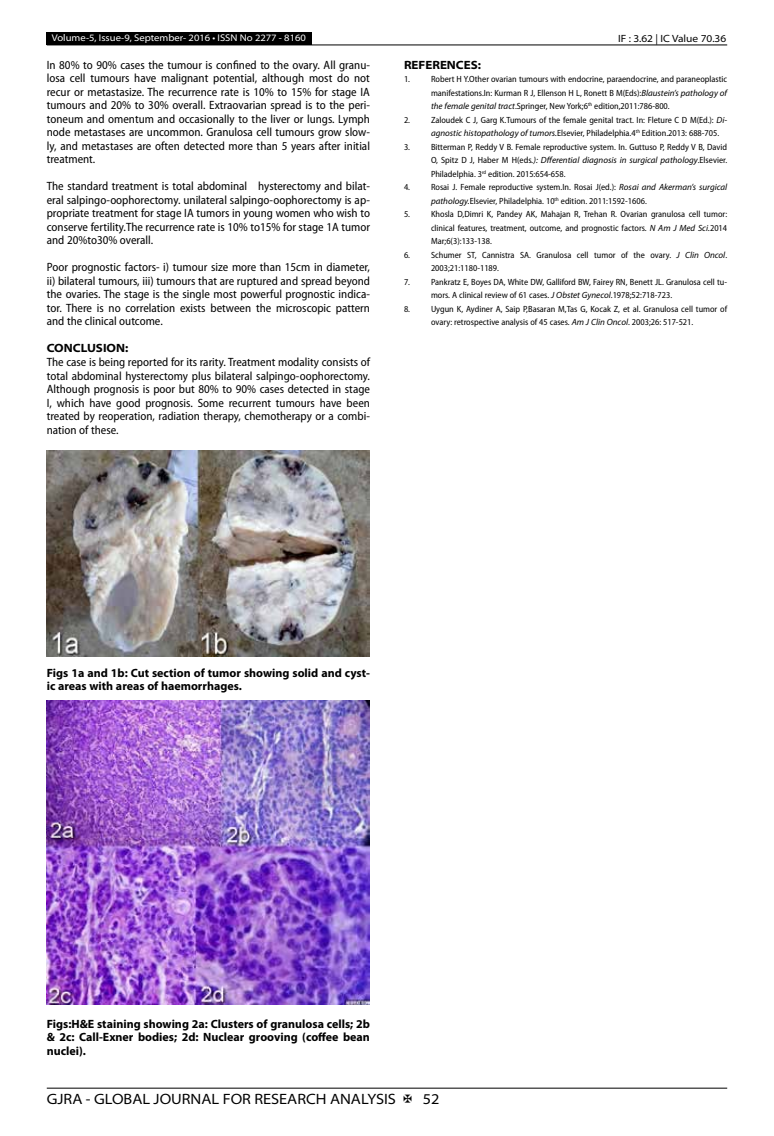
<style>
.page{position:relative;width:774px;height:1136px;background:#fff}
.page>*{position:absolute;margin:0;border:0;box-sizing:border-box;transform-origin:0 0}
.t1{font:semi-expanded 15px "Myriad Pro";color:#000}
.t2{font:semi-condensed 12px/13.5px "Myriad Pro";color:#000;text-align:justify}
.t3{font:700 12px/13.5px "Myriad Pro";color:#000}
.t4{font:700 semi-expanded 12px "Myriad Pro";color:#000}
.t5{font:semi-expanded 10.5px "Myriad Pro";color:#000}
.t6{font:semi-expanded 9.75px "Myriad Pro";color:#fff}
.t7{font:semi-condensed 9px/13.5px "Myriad Pro";color:#000}
.s1{font-style:italic;font-stretch:normal}
</style>
<div class="page">
<hr style="left:47px;top:1087px;width:680px;height:1px;background:#000">
<div style="left:47px;top:32px;width:265px;height:13px;background:#000"></div>
<hr style="left:47px;top:45px;width:680px;height:1px;background:#000">
<img style="left:47px;top:450px;width:322px;height:206px">
<img style="left:47px;top:700px;width:323px;height:303px">
<p class="t6" style="left:52px;top:32px;width:256px">Volume-5, Issue-9, September- 2016 • ISSN No 2277 - 8160</p>
<p class="t5" style="left:618px;top:32px;width:110px">IF : 3.62 | IC Value 70.36</p>
<p class="t2" style="left:47px;top:58px;width:325px">In 80% to 90% cases the tumour is confined to the ovary. All granu&shy;losa cell tumours have malignant potential, although most do not recur or metastasize. The recurrence rate is 10% to 15% for stage IA tumours and 20% to 30% overall. Extraovarian spread is to the peri&shy;toneum and omentum and occasionally to the liver or lungs. Lymph node metastases are uncommon. Granulosa cell tumours grow slow&shy;ly, and metastases are often detected more than 5 years after initial treatment.</p>
<p class="t2" style="left:47px;top:180px;width:325px">The standard treatment is total abdominal hysterectomy and bilat&shy;eral salpingo-oophorectomy. unilateral salpingo-oophorectomy is ap&shy;propriate treatment for stage IA tumors in young women who wish to conserve fertility.The recurrence rate is 10% to15% for stage 1A tumor and 20%to30% overall.</p>
<p class="t2" style="left:47px;top:261px;width:325px">Poor prognostic factors- i) tumour size more than 15cm in diameter, ii) bilateral tumours, iii) tumours that are ruptured and spread beyond the ovaries. The stage is the single most powerful prognostic indica&shy;tor. There is no correlation exists between the microscopic pattern and the clinical outcome.</p>
<p class="t4" style="left:47px;top:341px;width:83px">CONCLUSION:</p>
<p class="t2" style="left:47px;top:355px;width:325px">The case is being reported for its rarity. Treatment modality consists of total abdominal hysterectomy plus bilateral salpingo-oophorectomy.<br>Although prognosis is poor but 80% to 90% cases detected in stage I, which have good prognosis. Some recurrent tumours have been treated by reoperation, radiation therapy, chemotherapy or a combi&shy;nation of these.</p>
<p class="t4" style="left:404px;top:58px;width:79px">REFERENCES:</p>
<p class="t7" style="left:431px;top:73px;width:298px;text-align:justify;text-indent:-27px">1. Robert H Y.Other ovarian tumours with endocrine, paraendocrine, and paraneoplastic manifestations.In: Kurman R J, Ellenson H L, Ronett B M(Eds):<span class="s1">Blaustein’s pathology of the female genital tract</span>.Springer, New York;6<sup>th</sup> edition,2011:786-800.</p>
<p class="t7" style="left:431px;top:113px;width:298px;text-indent:-27px">2. Zaloudek C J, Garg K.Tumours of the female genital tract. In: Fleture C D M(Ed.): <span class="s1">Di&shy;agnostic histopathology of tumors.</span>Elsevier, Philadelphia.4<sup>th</sup> Edition.2013: 688-705.</p>
<p class="t7" style="left:431px;top:140px;width:298px;text-align:justify;text-indent:-27px">3. Bitterman P, Reddy V B. Female reproductive system. In. Guttuso P, Reddy V B, David O, Spitz D J, Haber M H(eds<span class="s1">.): Dfferential diagnosis in surgical pathology</span>.Elsevier.<br>Philadelphia. 3<sup>rd</sup> edition. 2015:654-658.</p>
<p class="t7" style="left:431px;top:181px;width:298px;text-indent:-27px">4. Rosai J. Female reproductive system.In. Rosai J(ed.): <span class="s1">Rosai and Akerman’s surgical pathology.</span>Elsevier, Philadelphia. 10<sup>th</sup> edition. 2011:1592-1606.</p>
<p class="t7" style="left:431px;top:208px;width:298px;text-align:justify;text-indent:-27px">5. Khosla D,Dimri K, Pandey AK, Mahajan R, Trehan R. Ovarian granulosa cell tumor: clinical features, treatment, outcome, and prognostic factors. <span class="s1">N Am J Med Sci.</span>2014<br>Mar;6(3):133-138.</p>
<p class="t7" style="left:431px;top:248px;width:298px;text-indent:-27px">6. Schumer ST, Cannistra SA. Granulosa cell tumor of the ovary. <span class="s1">J Clin Oncol</span>.<br>2003;21:1180-1189.</p>
<p class="t7" style="left:431px;top:275px;width:298px;text-indent:-27px">7. Pankratz E, Boyes DA, White DW, Galliford BW, Fairey RN, Benett JL. Granulosa cell tu&shy;mors. A clinical review of 61 cases. <span class="s1">J Obstet Gynecol</span>.1978;52:718-723.</p>
<p class="t7" style="left:431px;top:302px;width:298px;text-indent:-27px">8. Uygun K, Aydiner A, Saip P,Basaran M,Tas G, Kocak Z, et al. Granulosa cell tumor of ovary: retrospective analysis of 45 cases. <span class="s1">Am J Clin Oncol</span>. 2003;26: 517-521.</p>
<p class="t3" style="left:47px;top:666px;width:325px">Figs 1a and 1b: Cut section of tumor showing solid and cyst&shy;ic areas with areas of haemorrhages.</p>
<p class="t3" style="left:47px;top:1017px;width:325px;text-align:justify">Figs:H&amp;E staining showing 2a: Clusters of granulosa cells; 2b &amp; 2c: Call-Exner bodies; 2d: Nuclear grooving (coffee bean nuclei).</p>
<p class="t1" style="left:47px;top:1090px;width:351px">GJRA - GLOBAL JOURNAL FOR RESEARCH ANALYSIS</p>
<p class="t1" style="left:423px;top:1090px;width:18px">52</p>
</div>
